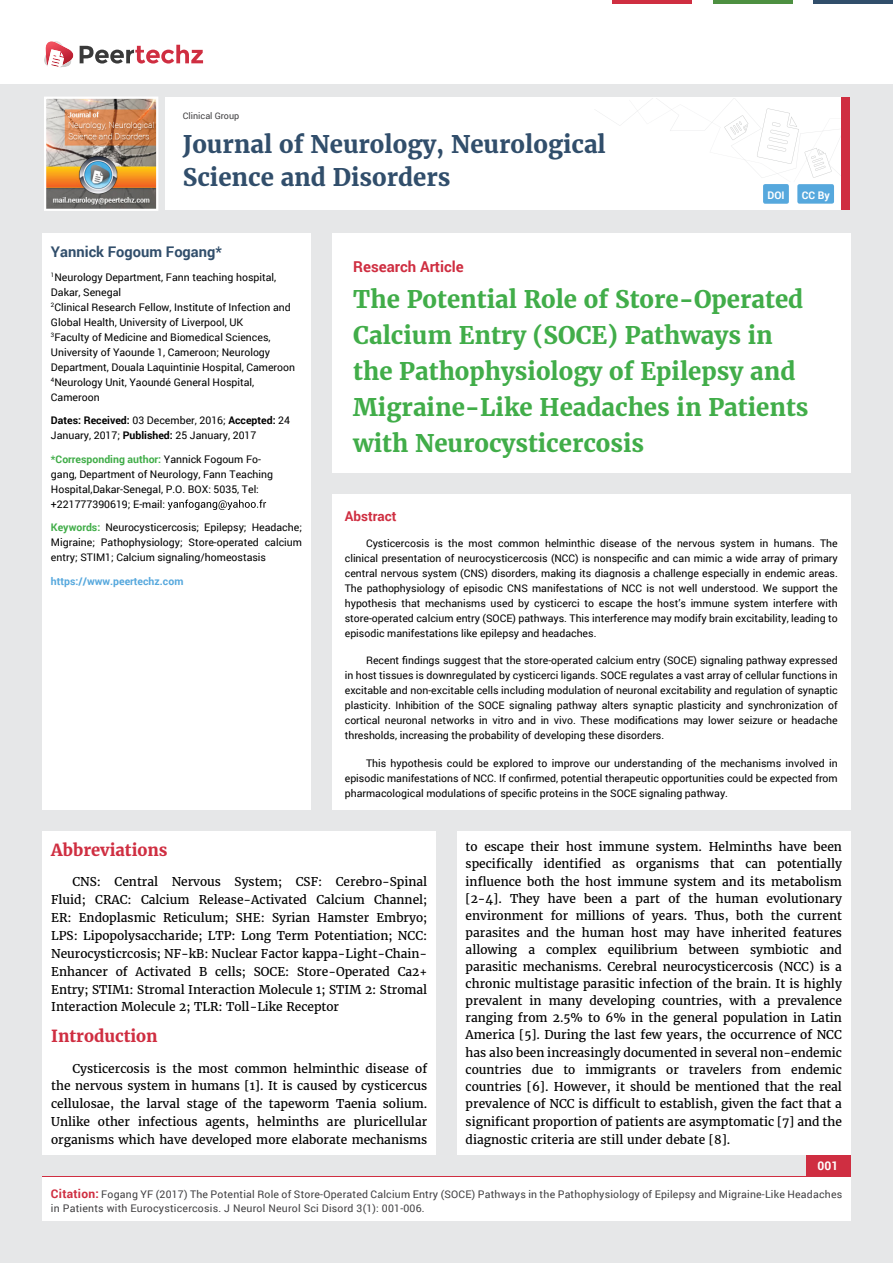
<style>
.page{position:relative;width:893px;height:1263px;background:#e6e7e8}
.page>*{position:absolute;margin:0;border:0;box-sizing:border-box;transform-origin:0 0}
.t1{font:700 24px/36px "Merriweather";color:#41ad49}
.t2{font:700 24px/33px "Merriweather";color:#314e6b}
.t3{font:700 16.5px "Merriweather";color:#cf2e41}
.t4{font:700 15px "Roboto";color:#cf2e41}
.t5{font:700 14.7px "Roboto";color:#314e6b}
.t6{font:700 13.5px "Roboto";color:#cf2e41}
.t7{font:12px/17.2px "Merriweather";color:#000;text-align:justify}
.t8{font:700 12px "Roboto";color:#fff}
.t9{font:10.5px/15px "Roboto";color:#000;text-align:justify}
.t10{font:10.5px/13.5px "Roboto";letter-spacing:.02em;color:#414042}
.t11{font:700 10.5px "Roboto";color:#56a8dd}
.t12{font:700 10.5px "Roboto";color:#fff}
.t13{font:9px "Roboto";color:#414042}
.s1{font-weight:700}
.s2{font-weight:700;color:#41ad49}
.s3{font-weight:700;font-size:12px;color:#cf2e41}
</style>
<div class="page">
<div style="left:165px;top:98px;width:684px;height:112px;background:#fff"></div>
<svg style="left:596px;top:99px;width:245px;height:79px"></svg>
<div style="left:841px;top:98px;width:8px;height:112px;background:#cf2e41"></div>
<img style="left:44px;top:97px;width:114px;height:114px">
<div style="left:0;top:0;width:893px;height:83px;background:#fff"></div>
<svg style="left:44px;top:41px;width:159px;height:27px"></svg>
<div style="left:763px;top:184px;width:26px;height:20px;background:#56a8dd;border-radius:2px"></div>
<div style="left:797px;top:184px;width:37px;height:20px;background:#56a8dd;border-radius:2px"></div>
<hr style="left:713px;top:0;width:79px;height:3px;background:#4d9041">
<hr style="left:612px;top:0;width:80px;height:3px;background:#cf2e41">
<hr style="left:813px;top:0;width:80px;height:3px;background:#314e6b">
<div style="left:806px;top:1154px;width:44px;height:51px;background:#cf2e41"></div>
<div style="left:42px;top:1177px;width:809px;height:43px;background:#fff"></div>
<div style="left:332px;top:494px;width:518px;height:316px;background:#fff"></div>
<div style="left:332px;top:233px;width:518px;height:240px;background:#fff"></div>
<div style="left:42px;top:233px;width:269px;height:577px;background:#fff"></div>
<svg style="left:168px;top:500px;width:98px;height:10px"></svg>
<div style="left:43px;top:831px;width:393px;height:323px;background:#fff"></div>
<div style="left:457px;top:831px;width:393px;height:323px;background:#fff"></div>
<p class="t13" style="left:183px;top:110px;width:58px">Clinical Group</p>
<h1 class="t2" style="left:183px;top:128px;width:424px">Journal of Neurology, Neurological<br>Science and Disorders</h1>
<p class="t12" style="left:767px;top:188px;width:19px">DOI</p>
<p class="t12" style="left:802px;top:188px;width:29px">CC By</p>
<h3 class="t5" style="left:51px;top:242px;width:172px">Yannick Fogoum Fogang*</h3>
<p class="t9" style="left:51px;top:269px;width:246px;text-align:left"><sup>1</sup>Neurology Department, Fann teaching hospital, Dakar, Senegal<br><sup>2</sup>Clinical Research Fellow, Institute of Infection and Global Health, University of Liverpool, UK<br><sup>3</sup>Faculty of Medicine and Biomedical Sciences, University of Yaounde 1, Cameroon; Neurology Department, Douala Laquintinie Hospital, Cameroon <sup>4</sup>Neurology Unit, Yaoundé General Hospital, Cameroon</p>
<p class="t9" style="left:51px;top:413px;width:241px"><span class="s1">Dates: Received:</span> 03 December, 2016; <span class="s1">Accepted:</span> 24<br>January, 2017; <span class="s1">Published:</span> 25 January, 2017</p>
<p class="t9" style="left:51px;top:451px;width:224px;text-align:left"><span class="s2">*Corresponding author:</span> Yannick Fogoum Fo&shy;gang, Department of Neurology, Fann Teaching Hospital,Dakar-Senegal, P.O. BOX: 5035, Tel: +221777390619; E-mail:</p>
<p class="t9" style="left:51px;top:520px;width:253px"><span class="s2">Keywords:</span> Neurocysticercosis; Epilepsy; Headache; Migraine; Pathophysiology; Store-operated calcium entry; STIM1; Calcium signaling/homeostasis</p>
<p class="t11" style="left:51px;top:574px;width:134px">https://www.peertechz.com</p>
<h3 class="t4" style="left:353px;top:256px;width:112px">Research Article</h3>
<h1 class="t1" style="left:353px;top:281px;width:457px">The Potential Role of Store-Operated Calcium Entry (SOCE) Pathways in the Pathophysiology of Epilepsy and Migraine-Like Headaches in Patients with Neurocysticercosis</h1>
<p class="t6" style="left:345px;top:507px;width:53px">Abstract</p>
<p class="t9" style="left:345px;top:535px;width:494px;text-indent:21px">Cysticercosis is the most common helminthic disease of the nervous system in humans. The clinical presentation of neurocysticercosis (NCC) is nonspecific and can mimic a wide array of primary central nervous system (CNS) disorders, making its diagnosis a challenge especially in endemic areas.<br>The pathophysiology of episodic CNS manifestations of NCC is not well understood. We support the hypothesis that mechanisms used by cysticerci to escape the host’s immune system interfere with store-operated calcium entry (SOCE) pathways. This interference may modify brain excitability, leading to episodic manifestations like epilepsy and headaches.</p>
<p class="t9" style="left:345px;top:653px;width:494px;text-indent:21px">Recent findings suggest that the store-operated calcium entry (SOCE) signaling pathway expressed in host tissues is downregulated by cysticerci ligands. SOCE regulates a vast array of cellular functions in excitable and non-excitable cells including modulation of neuronal excitability and regulation of synaptic plasticity. Inhibition of the SOCE signaling pathway alters synaptic plasticity and synchronization of cortical neuronal networks in vitro and in vivo. These modifications may lower seizure or headache thresholds, increasing the probability of developing these disorders.</p>
<p class="t9" style="left:345px;top:755px;width:494px;text-indent:21px">This hypothesis could be explored to improve our understanding of the mechanisms involved in episodic manifestations of NCC. If confirmed, potential therapeutic opportunities could be expected from pharmacological modulations of specific proteins in the SOCE signaling pathway.</p>
<h2 class="t3" style="left:51px;top:840px;width:118px">Abbreviations</h2>
<p class="t7" style="left:51px;top:873px;width:378px;line-height:17.9px;text-indent:21px">CNS: Central Nervous System; CSF: Cerebro-Spinal Fluid; CRAC: Calcium Release-Activated Calcium Channel; ER: Endoplasmic Reticulum; SHE: Syrian Hamster Embryo; LPS: Lipopolysaccharide; LTP: Long Term Potentiation; NCC:<br>Neurocysticrcosis; NF-kB: Nuclear Factor kappa-Light-Chain-Enhancer of Activated B cells; SOCE: Store-Operated Ca2+ Entry; STIM1: Stromal Interaction Molecule 1; STIM 2: Stromal Interaction Molecule 2; TLR: Toll-Like Receptor</p>
<h2 class="t3" style="left:51px;top:1026px;width:108px">Introduction</h2>
<p class="t7" style="left:51px;top:1059px;width:378px;line-height:18px;text-indent:21px">Cysticercosis is the most common helminthic disease of the nervous system in humans [1]. It is caused by cysticercus cellulosae, the larval stage of the tapeworm Taenia solium.<br>Unlike other infectious agents, helminths are pluricellular organisms which have developed more elaborate mechanisms</p>
<p class="t7" style="left:466px;top:838px;width:378px">to escape their host immune system. Helminths have been specifically identified as organisms that can potentially influence both the host immune system and its metabolism [2-4]. They have been a part of the human evolutionary environment for millions of years. Thus, both the current parasites and the human host may have inherited features allowing a complex equilibrium between symbiotic and parasitic mechanisms. Cerebral neurocysticercosis (NCC) is a chronic multistage parasitic infection of the brain. It is highly prevalent in many developing countries, with a prevalence ranging from 2.5% to 6% in the general population in Latin America [5]. During the last few years, the occurrence of NCC has also been increasingly documented in several non-endemic countries due to immigrants or travelers from endemic countries [6]. However, it should be mentioned that the real prevalence of NCC is difficult to establish, given the fact that a significant proportion of patients are asymptomatic [7] and the diagnostic criteria are still under debate [8].</p>
<p class="t8" style="left:817px;top:1158px;width:22px">001</p>
<p class="t10" style="left:51px;top:1188px;width:793px"><span class="s3">Citation:</span> Fogang YF (2017) The Potential Role of Store-Operated Calcium Entry (SOCE) Pathways in the Pathophysiology of Epilepsy and Migraine-Like Headaches in Patients with Eurocysticercosis. J Neurol Neurol Sci Disord 3(1): 001-006.</p>
</div>
